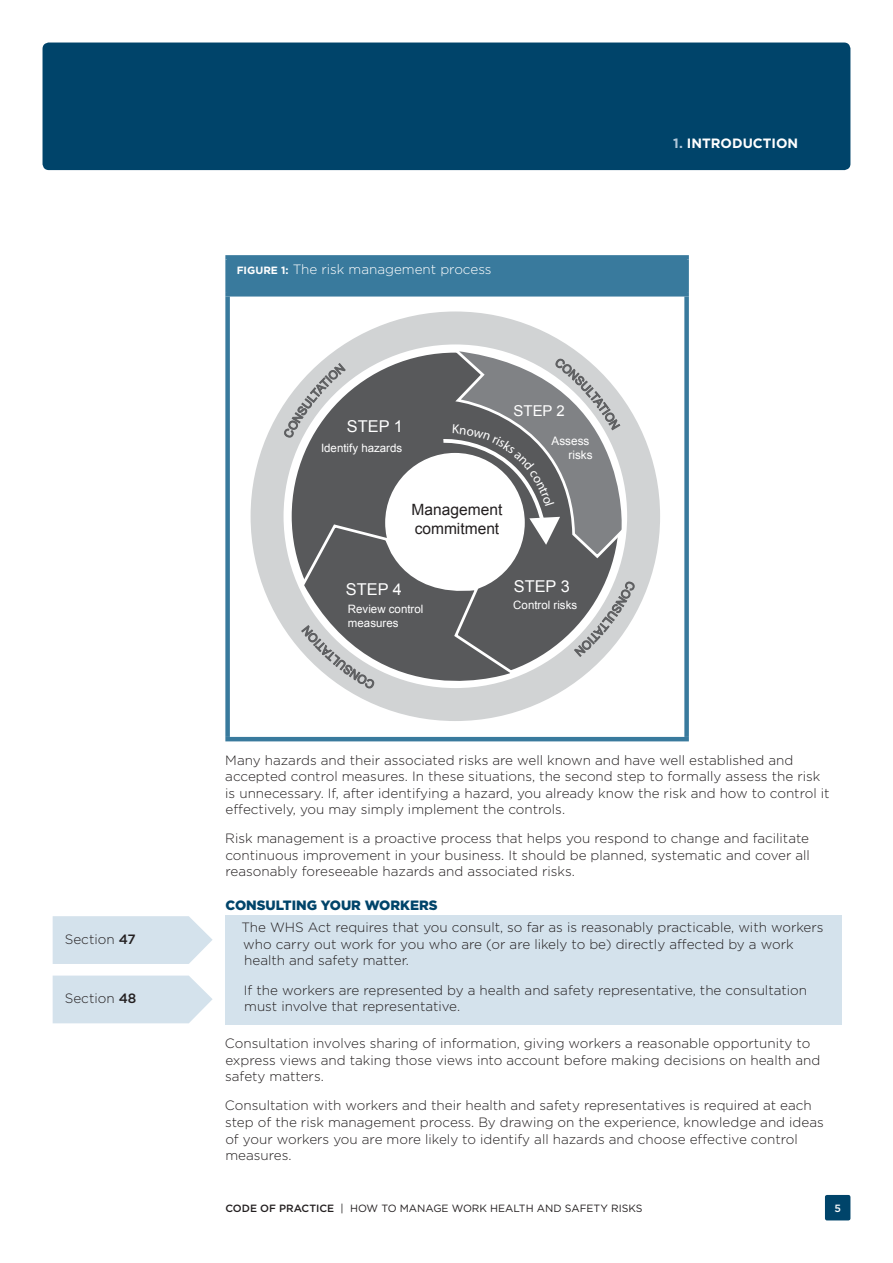
<style>
.page{position:relative;width:893px;height:1263px;background:#fff}
.page>*{position:absolute;margin:0;border:0;box-sizing:border-box;transform-origin:0 0}
.t1{font:16.35px "Arial";color:#fff}
.t2{font:15.6px/18.6px "Arial";color:#231f20}
.t3{font:15px "Arial";color:#fff}
.Body_copy{font:300 13.5px/16.5px "Gotham";color:#231f20}
.Figure_body_copy{font:300 13.5px "Gotham";color:#fff}
.Header_3{font:900 13.5px "Gotham";color:#00446a}
.Regulation{font:300 13.5px "Gotham";color:#231f20}
.Running_header{font:700 13.5px "Gotham";color:#fff}
.t4{font:11.7px/14.1px "Arial";color:#fff;text-align:right}
.t5{font:11.55px/13.8px "Arial";color:#fff}
.t6{font:10.5px "Gotham";color:#231f20}
.Body_copy-2{font:500 10.5px "Gotham";color:#fff}
.s1{font-weight:500}
.s2{font-weight:700;font-size:10.5px}
.s3{color:#b0c7d9}
</style>
<div class="page">
<div style="left:43px;top:43px;width:807px;height:127px;background:#00446a;border-radius:6px"></div>
<div style="left:825px;top:1195px;width:25px;height:25px;background:#00446a;border-radius:2px"></div>
<div style="left:228px;top:257px;width:459px;height:37px;background:#397a9d"></div>
<div style="left:225px;top:255px;width:464px;height:5px;background:#397a9d"></div>
<div style="left:225px;top:260px;width:5px;height:32px;background:#397a9d"></div>
<div style="left:684px;top:260px;width:5px;height:32px;background:#397a9d"></div>
<div style="left:225px;top:292px;width:464px;height:5px;background:#397a9d"></div>
<div style="left:225px;top:297px;width:5px;height:440px;background:#397a9d"></div>
<div style="left:684px;top:297px;width:5px;height:440px;background:#397a9d"></div>
<hr style="left:225px;top:737px;width:464px;height:4px;background:#397a9d">
<div style="left:225px;top:916px;width:617px;height:109px;background:#d4e2ec"></div>
<div style="left:251px;top:311px;width:409px;height:410px;background:#d1d3d4;border-radius:50%"></div>
<svg style="left:53px;top:916px;width:160px;height:48px;background:#d7e4ed"></svg>
<svg style="left:53px;top:975px;width:160px;height:48px;background:#d7e4ed"></svg>
<svg style="left:284px;top:346px;width:351px;height:375px"></svg>
<p class="Regulation" style="left:65px;top:930px;width:72px">Section <span class="s1">47</span></p>
<p class="Regulation" style="left:65px;top:990px;width:73px">Section <span class="s1">48</span></p>
<p class="Figure_body_copy" style="left:237px;top:261px;width:256px"><span class="s2">FIGURE 1:</span> The risk management process</p>
<p class="t1" style="left:347px;top:415px;width:57px">STEP 1</p>
<p class="t5" style="left:321px;top:441px;width:83px">Identify hazards</p>
<p class="t3" style="left:514px;top:401px;width:53px">STEP 2</p>
<p class="t4" style="left:552px;top:434px;width:43px">Assess risks</p>
<p class="t2" style="left:412px;top:501px;width:92px">Management commitment</p>
<p class="t1" style="left:346px;top:579px;width:57px">STEP 4</p>
<p class="t5" style="left:348px;top:602px;width:77px">Review control measures</p>
<p class="t1" style="left:514px;top:576px;width:57px">STEP 3</p>
<p class="t5" style="left:513px;top:598px;width:65px">Control risks</p>
<p class="Running_header" style="left:673px;top:135px;width:126px"><span class="s3">1.</span> INTRODUCTION</p>
<p class="Body_copy" style="left:225px;top:751px;width:606px">Many hazards and their associated risks are well known and have well established and accepted control measures. In these situations, the second step to formally assess the risk is unnecessary. If, after identifying a hazard, you already know the risk and how to control it effectively, you may simply implement the controls.</p>
<p class="Body_copy" style="left:225px;top:830px;width:586px;text-align:justify">Risk management is a proactive process that helps you respond to change and facilitate continuous improvement in your business. It should be planned, systematic and cover all reasonably foreseeable hazards and associated risks.</p>
<p class="Header_3" style="left:225px;top:897px;width:214px">CONSULTING YOUR WORKERS</p>
<p class="Body_copy" style="left:241px;top:919px;width:584px">The WHS Act requires that you consult, so far as is reasonably practicable, with workers who carry out work for you who are (or are likely to be) directly affected by a work health and safety matter.</p>
<p class="Body_copy" style="left:244px;top:981px;width:565px">If the workers are represented by a health and safety representative, the consultation must involve that representative.</p>
<p class="Body_copy" style="left:225px;top:1035px;width:597px">Consultation involves sharing of information, giving workers a reasonable opportunity to express views and taking those views into account before making decisions on health and safety matters.</p>
<p class="Body_copy" style="left:225px;top:1097px;width:600px">Consultation with workers and their health and safety representatives is required at each step of the risk management process. By drawing on the experience, knowledge and ideas of your workers you are more likely to identify all hazards and choose effective control measures.</p>
<p class="t6" style="left:225px;top:1202px;width:419px"><span class="s1">CODE OF PRACTICE</span> | HOW TO MANAGE WORK HEALTH AND SAFETY RISKS</p>
<p class="Body_copy-2" style="left:834px;top:1202px;width:8px">5</p>
</div>
